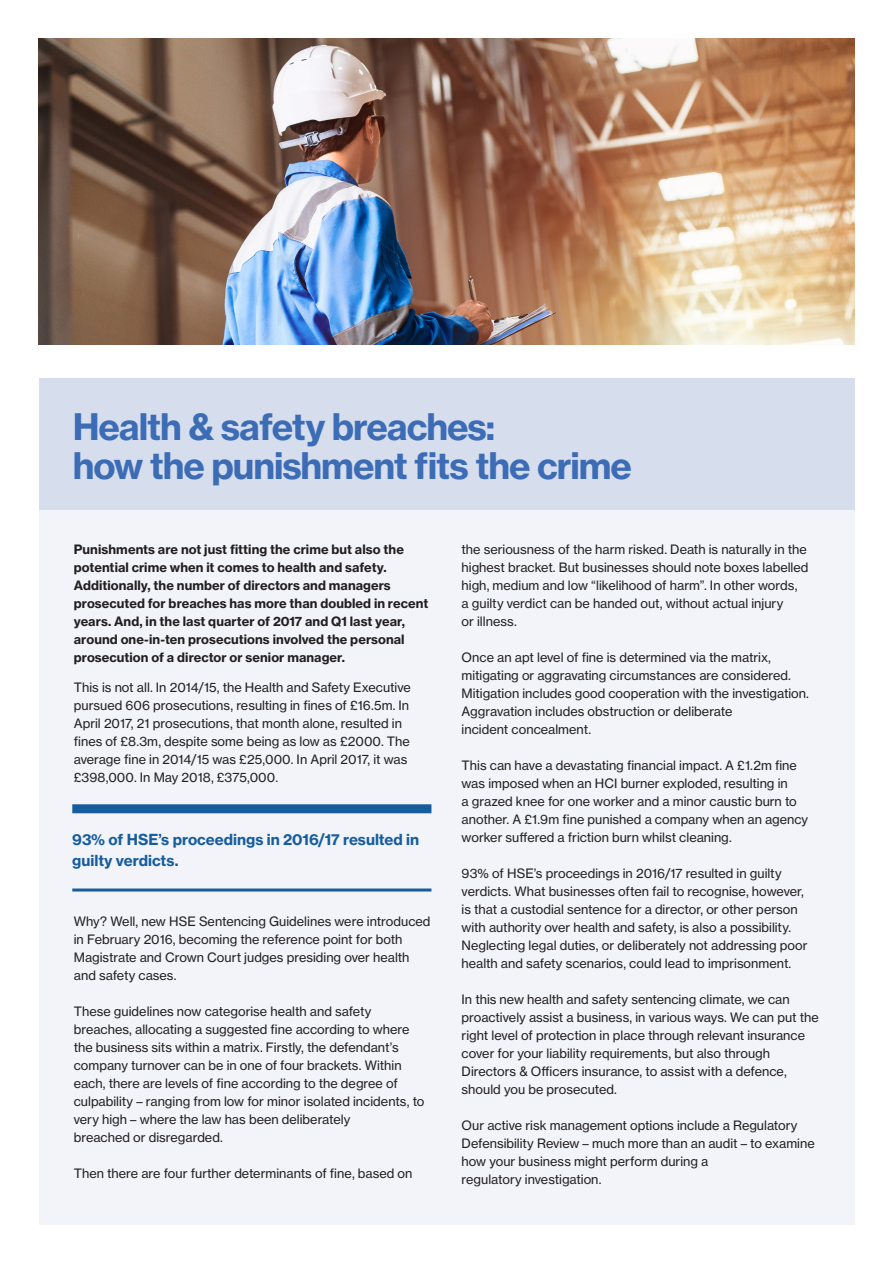
<style>
.page{position:relative;width:893px;height:1263px;background:#fff}
.page>*{position:absolute;margin:0;border:0;box-sizing:border-box;transform-origin:0 0}
.t1{font:36px "N Haas Grotesk TX Std 75 Bd";letter-spacing:-.03em;color:#3b6cb5}
.t2{font:15px/21px "N Haas Grotesk TX Std 75 Bd";color:#175d9e}
.Small_Source_Text{font:12.75px/18px "N Haas Grotesk TX Std 55 Rg";color:#231f20}
.Small_Source_Text-2{font:12.75px/18px "N Haas Grotesk TX Std 75 Bd";letter-spacing:.005em;color:#231f20}
</style>
<div class="page">
<div style="left:39px;top:510px;width:815px;height:715px;background:#f2f4f9"></div>
<div style="left:39px;top:378px;width:816px;height:132px;background:#d6dded"></div>
<img style="left:38px;top:38px;width:817px;height:306px">
<div style="left:72px;top:804px;width:359px;height:9px;background:#175d9e"></div>
<hr style="left:72px;top:888px;width:359px;height:3px;background:#175d9e">
<p class="t1" style="left:73px;top:404px;width:424px">Health &amp; safety breaches:</p>
<p class="t1" style="left:73px;top:443px;width:561px">how the punishment fits the crime</p>
<p class="Small_Source_Text-2" style="left:74px;top:540px;width:356px">Punishments are not just fitting the crime but also the potential crime when it comes to health and safety.<br>Additionally, the number of directors and managers prosecuted for breaches has more than doubled in recent years. And, in the last quarter of 2017 and Q1 last year, around one-in-ten prosecutions involved the personal prosecution of a director or senior manager.</p>
<p class="Small_Source_Text" style="left:74px;top:678px;width:339px">This is not all. In 2014/15, the Health and Safety Executive pursued 606 prosecutions, resulting in fines of £16.5m. In April 2017, 21 prosecutions, that month alone, resulted in fines of £8.3m, despite some being as low as £2000. The average fine in 2014/15 was £25,000. In April 2017, it was £398,000. In May 2018, £375,000.</p>
<p class="t2" style="left:72px;top:829px;width:348px">93% of HSE’s proceedings in 2016/17 resulted in guilty verdicts.</p>
<p class="Small_Source_Text" style="left:74px;top:912px;width:358px">Why? Well, new HSE Sentencing Guidelines were introduced in February 2016, becoming the reference point for both Magistrate and Crown Court judges presiding over health and safety cases.</p>
<p class="Small_Source_Text" style="left:74px;top:1002px;width:352px">These guidelines now categorise health and safety breaches, allocating a suggested fine according to where the business sits within a matrix. Firstly, the defendant’s company turnover can be in one of four brackets. Within each, there are levels of fine according to the degree of culpability – ranging from low for minor isolated incidents, to very high – where the law has been deliberately</p>
<p class="Small_Source_Text" style="left:74px;top:1128px;width:151px">breached or disregarded.</p>
<p class="Small_Source_Text" style="left:74px;top:1164px;width:340px">Then there are four further determinants of fine, based on</p>
<p class="Small_Source_Text" style="left:462px;top:540px;width:348px">the seriousness of the harm risked. Death is naturally in the highest bracket. But businesses should note boxes labelled high, medium and low “likelihood of harm”. In other words,<br>a guilty verdict can be handed out, without actual injury<br>or illness.</p>
<p class="Small_Source_Text" style="left:462px;top:648px;width:349px">Once an apt level of fine is determined via the matrix, mitigating or aggravating circumstances are considered.<br>Mitigation includes good cooperation with the investigation.<br>Aggravation includes obstruction or deliberate</p>
<p class="Small_Source_Text" style="left:462px;top:720px;width:131px">incident concealment.</p>
<p class="Small_Source_Text" style="left:462px;top:756px;width:348px">This can have a devastating financial impact. A £1.2m fine was imposed when an HCI burner exploded, resulting in<br>a grazed knee for one worker and a minor caustic burn to another. A £1.9m fine punished a company when an agency worker suffered a friction burn whilst cleaning.</p>
<p class="Small_Source_Text" style="left:462px;top:864px;width:348px">93% of HSE’s proceedings in 2016/17 resulted in guilty verdicts. What businesses often fail to recognise, however, is that a custodial sentence for a director, or other person with authority over health and safety, is also a possibility.<br>Neglecting legal duties, or deliberately not addressing poor health and safety scenarios, could lead to imprisonment.</p>
<p class="Small_Source_Text" style="left:462px;top:990px;width:359px">In this new health and safety sentencing climate, we can proactively assist a business, in various ways. We can put the right level of protection in place through relevant insurance cover for your liability requirements, but also through Directors &amp; Officers insurance, to assist with a defence, should you be prosecuted.</p>
<p class="Small_Source_Text" style="left:462px;top:1116px;width:355px">Our active risk management options include a Regulatory<br>Defensibility Review – much more than an audit – to examine how your business might perform during a</p>
<p class="Small_Source_Text" style="left:462px;top:1170px;width:141px">regulatory investigation.</p>
</div>
